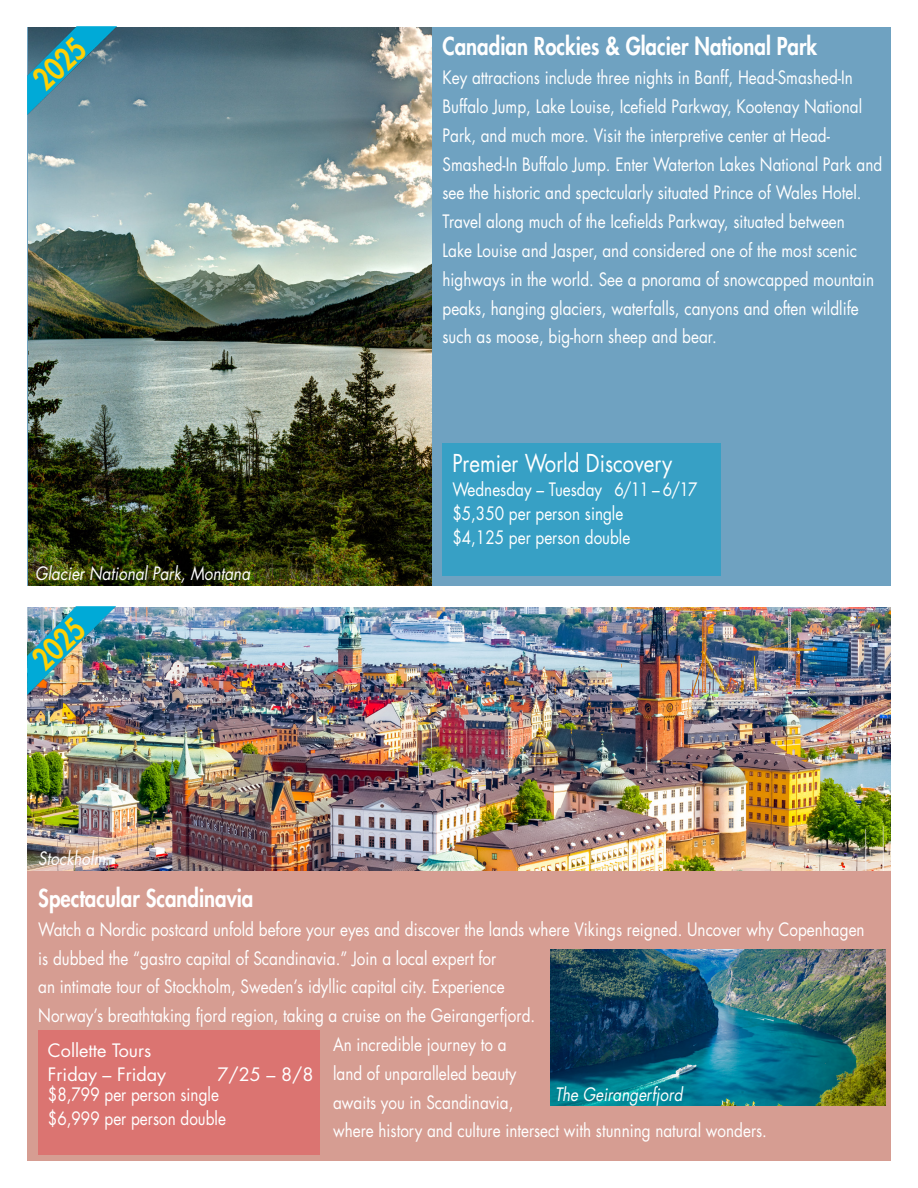
<style>
.page{position:relative;width:918px;height:1188px;background:#fff}
.page>*{position:absolute;margin:0;border:0;box-sizing:border-box;transform-origin:0 0}
.Class_Head_Blue{font:800 30px "Futura Std";color:#fed105;scale:.85 1}
.Class_Head_Blue-2{font:800 24px "Futura Std";color:#fff;scale:.85 1}
.Class_Head_Blue-3{font:24px "Futura Std";color:#fff;scale:.85 1}
.Class_Head_Blue-4{font:18px/28.8px "Futura Std";color:#fff;scale:.85 1}
.t1{font:italic 18px "Futura Std";color:#fff;scale:.85 1}
.Class_Head_Blue-5{font:18px/24px "Futura Std";color:#fff}
</style>
<div class="page">
<div style="left:28px;top:27px;width:863px;height:558px;background:#6fa2c1"></div>
<div style="left:442px;top:443px;width:279px;height:133px;background:#37a0c5"></div>
<img style="left:28px;top:27px;width:403px;height:558px">
<img style="left:28px;top:27px;width:88px;height:88px">
<div style="left:27px;top:607px;width:864px;height:554px;background:#d69d92"></div>
<div style="left:38px;top:1030px;width:282px;height:125px;background:#db7471"></div>
<img style="left:27px;top:607px;width:864px;height:264px">
<img style="left:551px;top:949px;width:335px;height:156px">
<img style="left:27px;top:607px;width:88px;height:88px">
<p class="Class_Head_Blue" style="left:25px;top:70px;width:71px;rotate:-43deg">2025</p>
<p class="Class_Head_Blue-2" style="left:442px;top:31px;width:442px">Canadian Rockies &amp; Glacier National Park</p>
<p class="Class_Head_Blue-4" style="left:443px;top:63px;width:519px">Key attractions include three nights in Banff, Head-Smashed-In Buffalo Jump, Lake Louise, Icefield Parkway, Kootenay National Park, and much more. Visit the interpretive center at Head-Smashed-In Buffalo Jump. Enter Waterton Lakes National Park and see the historic and spectcularly situated Prince of Wales Hotel.<br>Travel along much of the Icefields Parkway, situated between<br>Lake Louise and Jasper, and considered one of the most scenic highways in the world. See a pnorama of snowcapped mountain peaks, hanging glaciers, waterfalls, canyons and often wildlife such as moose, big-horn sheep and bear.</p>
<p class="t1" style="left:35px;top:562px;width:254px">Glacier National Park, Montana</p>
<p class="Class_Head_Blue" style="left:25px;top:650px;width:71px;rotate:-43deg">2025</p>
<p class="t1" style="left:38px;top:847px;width:81px">Stockholm</p>
<p class="Class_Head_Blue-3" style="left:452px;top:447px;width:260px">Premier World Discovery</p>
<p class="Class_Head_Blue-4" style="left:452px;top:477px;width:290px;line-height:24px">Wednesday – Tuesday 6/11 – 6/17 $5,350 per person single<br>$4,125 per person double</p>
<p class="Class_Head_Blue-2" style="left:38px;top:883px;width:255px">Spectacular Scandinavia</p>
<p class="Class_Head_Blue-4" style="left:38px;top:915px;width:974px">Watch a Nordic postcard unfold before your eyes and discover the lands where Vikings reigned. Uncover why Copenhagen</p>
<p class="Class_Head_Blue-4" style="left:38px;top:944px;width:540px">is dubbed the “gastro capital of Scandinavia.” Join a local expert for</p>
<p class="Class_Head_Blue-4" style="left:38px;top:973px;width:550px">an intimate tour of Stockholm, Sweden’s idyllic capital city. Experience</p>
<p class="Class_Head_Blue-4" style="left:38px;top:1001px;width:586px">Norway’s breathtaking fjord region, taking a cruise on the Geirangerfjord.</p>
<p class="Class_Head_Blue-4" style="left:333px;top:1030px;width:206px">An incredible journey to a</p>
<p class="Class_Head_Blue-4" style="left:333px;top:1059px;width:217px">land of unparalleled beauty</p>
<p class="Class_Head_Blue-4" style="left:333px;top:1088px;width:214px">awaits you in Scandinavia,</p>
<p class="Class_Head_Blue-4" style="left:333px;top:1117px;width:512px">where history and culture intersect with stunning natural wonders.</p>
<p class="Class_Head_Blue-5" style="left:48px;top:1038px;width:120px">Collette Tours<br>Friday – Friday</p>
<p class="Class_Head_Blue-5" style="left:217px;top:1062px;width:98px">7/25 – 8/8</p>
<p class="Class_Head_Blue-4" style="left:48px;top:1083px;width:211px;line-height:24px">$8,799 per person single $6,999 per person double</p>
<p class="t1" style="left:555px;top:1083px;width:151px">The Geirangerfjord</p>
</div>
